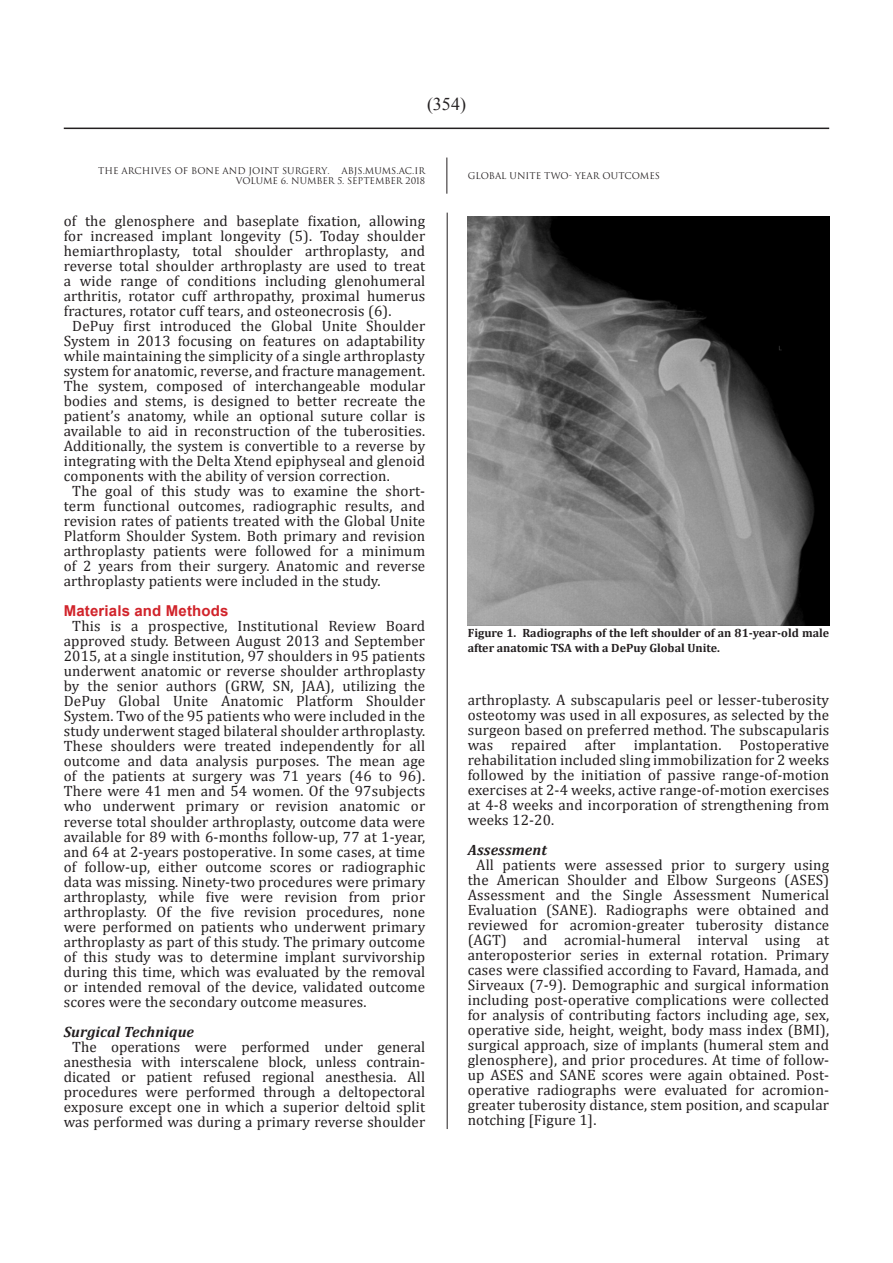
<style>
.page{position:relative;width:893px;height:1263px;background:#fff}
.page>*{position:absolute;margin:0;border:0;box-sizing:border-box;transform-origin:0 0}
.t1{font:18px "Times New Roman";color:#231f20}
.t2{font:15px/15px "Cambria";letter-spacing:.01em;color:#231f20;text-align:justify}
.t3{font:italic 700 15px "Cambria";letter-spacing:.01em;color:#231f20}
.Titr_ghermez_ABJS{font:700 15px "Arial";letter-spacing:.01em;color:#d1232a}
.t4{font:700 12px/15px "Cambria";color:#231f20}
.t5{font:9px/10.8px "Trajan Pro 3";color:#231f20;text-align:right}
</style>
<div class="page">
<hr style="left:64px;top:128px;width:765px;height:1px;background:#231f20">
<hr style="left:446px;top:158px;width:1px;height:36px;background:#231f20">
<hr style="left:447px;top:213px;width:1px;height:916px;background:#231f20">
<img style="left:468px;top:217px;width:361px;height:408px">
<p class="t1" style="left:427px;top:92px;width:40px">)354(</p>
<p class="t5" style="left:98px;top:165px;width:233px">THE ARCHIVES OF BONE AND JOINT SURGERY.</p>
<p class="t5" style="left:236px;top:165px;width:191px">ABJS.MUMS.AC.IR<br>VOLUME 6. NUMBER 5. SEPTEMBER 2018</p>
<p class="t2" style="left:64px;top:214px;width:363px">of the glenosphere and baseplate fixation, allowing for increased implant longevity (5). Today shoulder hemiarthroplasty, total shoulder arthroplasty, and reverse total shoulder arthroplasty are used to treat a wide range of conditions including glenohumeral arthritis, rotator cuff arthropathy, proximal humerus fractures, rotator cuff tears, and osteonecrosis (6).</p>
<p class="t2" style="left:64px;top:319px;width:363px;text-indent:9px">DePuy first introduced the Global Unite Shoulder System in 2013 focusing on features on adaptability while maintaining the simplicity of a single arthroplasty system for anatomic, reverse, and fracture management.<br>The system, composed of interchangeable modular bodies and stems, is designed to better recreate the patient’s anatomy, while an optional suture collar is available to aid in reconstruction of the tuberosities.<br>Additionally, the system is convertible to a reverse by integrating with the Delta Xtend epiphyseal and glenoid components with the ability of version correction.</p>
<p class="t2" style="left:64px;top:484px;width:363px;text-indent:9px">The goal of this study was to examine the short&shy;term functional outcomes, radiographic results, and revision rates of patients treated with the Global Unite Platform Shoulder System. Both primary and revision arthroplasty patients were followed for a minimum of 2 years from their surgery. Anatomic and reverse arthroplasty patients were included in the study.</p>
<p class="Titr_ghermez_ABJS" style="left:64px;top:601px;width:166px">Materials and Methods</p>
<p class="t2" style="left:64px;top:619px;width:363px;text-indent:9px">This is a prospective, Institutional Review Board approved study. Between August 2013 and September 2015, at a single institution, 97 shoulders in 95 patients underwent anatomic or reverse shoulder arthroplasty by the senior authors (GRW, SN, JAA), utilizing the DePuy Global Unite Anatomic Platform Shoulder System. Two of the 95 patients who were included in the study underwent staged bilateral shoulder arthroplasty.<br>These shoulders were treated independently for all outcome and data analysis purposes. The mean age of the patients at surgery was 71 years (46 to 96).<br>There were 41 men and 54 women. Of the 97subjects who underwent primary or revision anatomic or reverse total shoulder arthroplasty, outcome data were available for 89 with 6-months follow-up, 77 at 1-year, and 64 at 2-years postoperative. In some cases, at time of follow-up, either outcome scores or radiographic data was missing. Ninety-two procedures were primary arthroplasty, while five were revision from prior arthroplasty. Of the five revision procedures, none were performed on patients who underwent primary arthroplasty as part of this study. The primary outcome of this study was to determine implant survivorship during this time, which was evaluated by the removal or intended removal of the device, validated outcome scores were the secondary outcome measures.</p>
<p class="t3" style="left:64px;top:1021px;width:132px">Surgical Technique</p>
<p class="t2" style="left:64px;top:1039px;width:363px;text-align:center">The operations were performed under general anesthesia with interscalene block, unless contrain&shy;dicated or patient refused regional anesthesia. All procedures were performed through a deltopectoral exposure except one in which a superior deltoid split was performed was during a primary reverse shoulder</p>
<p class="t5" style="left:468px;top:171px;width:194px">GLOBAL UNITE TWO- YEAR OUTCOMES</p>
<p class="t4" style="left:468px;top:625px;width:363px">Figure 1. Radiographs of the left shoulder of an 81-year-old male after anatomic TSA with a DePuy Global Unite.</p>
<p class="t2" style="left:468px;top:692px;width:363px">arthroplasty. A subscapularis peel or lesser-tuberosity osteotomy was used in all exposures, as selected by the surgeon based on preferred method. The subscapularis was repaired after implantation. Postoperative rehabilitation included sling immobilization for 2 weeks followed by the initiation of passive range-of-motion exercises at 2-4 weeks, active range-of-motion exercises at 4-8 weeks and incorporation of strengthening from weeks 12-20.</p>
<p class="t3" style="left:468px;top:839px;width:81px">Assessment</p>
<p class="t2" style="left:468px;top:857px;width:363px;text-indent:9px">All patients were assessed prior to surgery using the American Shoulder and Elbow Surgeons (ASES)<br>Assessment and the Single Assessment Numerical Evaluation (SANE). Radiographs were obtained and reviewed for acromion-greater tuberosity distance (AGT) and acromial-humeral interval using at anteroposterior series in external rotation. Primary cases were classified according to Favard, Hamada, and Sirveaux (7-9). Demographic and surgical information including post-operative complications were collected for analysis of contributing factors including age, sex, operative side, height, weight, body mass index (BMI), surgical approach, size of implants (humeral stem and glenosphere), and prior procedures. At time of follow&shy;up ASES and SANE scores were again obtained. Post&shy;operative radiographs were evaluated for acromion&shy;greater tuberosity distance, stem position, and scapular notching [Figure 1].</p>
</div>
